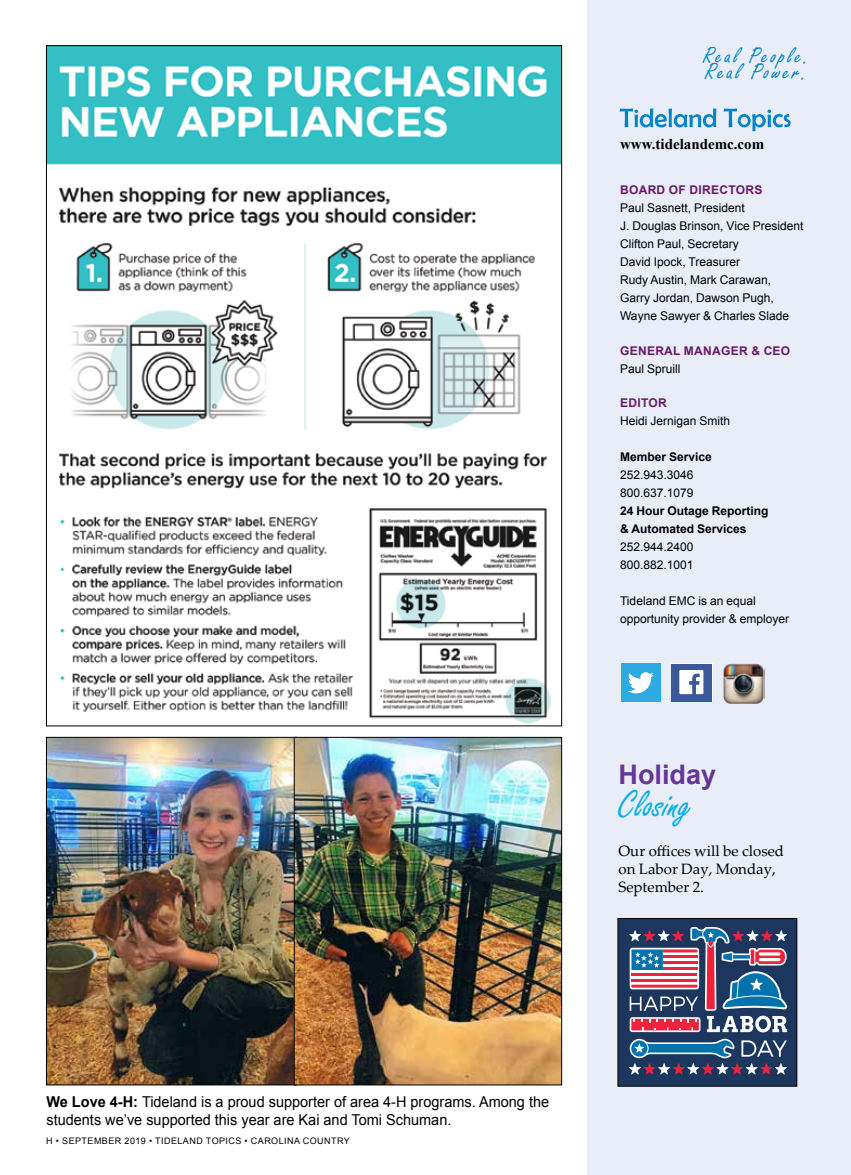
<style>
.page{position:relative;width:851px;height:1175px;background:#fff}
.page>*{position:absolute;margin:0;border:0;box-sizing:border-box;transform-origin:0 0}
.t1{font:40.5px "Freestyle Script";color:#00aee6}
.t2{font:700 27px "Arial";color:#643695}
.t3{font:24px "Freestyle Script";letter-spacing:.1em;color:#0083ca}
.t4{font:15px/18px "Arial";color:#000}
.t5{font:15px/18.1px "Palatino Linotype";color:#000}
.t6{font:700 15px "Times New Roman";color:#000}
.t7{font:12px/18px "Arial";color:#000}
.t8{font:700 12px/18px "Arial";color:#000}
.t9{font:700 12px "Arial";letter-spacing:.025em;color:#681a66}
.t10{font:9px "Arial";letter-spacing:.05em;color:#000}
.s1{font-weight:700}
</style>
<div class="page">
<div style="left:587px;top:0;width:263px;height:1174px;background:#e9edf7"></div>
<svg style="left:619px;top:108px;width:171px;height:23px"></svg>
<img style="left:723px;top:663px;width:41px;height:41px">
<div style="left:621px;top:663px;width:39px;height:39px;background:#2caae1"></div>
<svg style="left:628px;top:672px;width:25px;height:21px"></svg>
<div style="left:671px;top:663px;width:41px;height:39px;background:#3b5999"></div>
<svg style="left:679px;top:670px;width:24px;height:24px"></svg>
<img style="left:48px;top:47px;width:512px;height:677px">
<img style="left:48px;top:739px;width:512px;height:344px">
<div style="left:46px;top:737px;width:251px;height:348px;border:1px solid #000"></div>
<div style="left:294px;top:737px;width:268px;height:348px;border:1px solid #000"></div>
<div style="left:618px;top:918px;width:178px;height:168px;background:#1c365e"></div>
<svg style="left:629px;top:1038px;width:157px;height:36px"></svg>
<svg style="left:629px;top:927px;width:158px;height:105px"></svg>
<div style="left:617px;top:918px;width:180px;height:168px;border:1px solid #000"></div>
<h3 class="t3" style="left:703px;top:43px;width:108px">Real People.</h3>
<h3 class="t3" style="left:705px;top:59px;width:104px">Real Power.</h3>
<p class="t6" style="left:620px;top:134px;width:146px">www.tidelandemc.com</p>
<p class="t9" style="left:620px;top:182px;width:144px">BOARD OF DIRECTORS</p>
<p class="t7" style="left:620px;top:199px;width:185px">Paul Sasnett, President<br>J. Douglas Brinson, Vice President<br>Clifton Paul, Secretary<br>David Ipock, Treasurer<br>Rudy Austin, Mark Carawan,<br>Garry Jordan, Dawson Pugh,<br>Wayne Sawyer &amp; Charles Slade</p>
<p class="t9" style="left:620px;top:342px;width:172px">GENERAL MANAGER &amp; CEO</p>
<p class="t7" style="left:620px;top:359px;width:62px">Paul Spruill</p>
<p class="t9" style="left:620px;top:395px;width:48px">EDITOR</p>
<p class="t7" style="left:620px;top:412px;width:112px">Heidi Jernigan Smith</p>
<p class="t8" style="left:620px;top:448px;width:93px">Member Service</p>
<p class="t7" style="left:620px;top:466px;width:75px">252.943.3046<br>800.637.1079</p>
<p class="t8" style="left:620px;top:502px;width:150px">24 Hour Outage Reporting &amp; Automated Services</p>
<p class="t7" style="left:620px;top:538px;width:75px">252.944.2400<br>800.882.1001</p>
<p class="t7" style="left:620px;top:592px;width:171px">Tideland EMC is an equal opportunity provider &amp; employer</p>
<h2 class="t2" style="left:618px;top:756px;width:99px">Holiday</h2>
<h1 class="t1" style="left:618px;top:782px;width:75px">Closing</h1>
<p class="t5" style="left:618px;top:841px;width:167px">Our offices will be closed on Labor Day, Monday,<br>September 2.</p>
<p class="t4" style="left:46px;top:1093px;width:504px"><span class="s1">We Love 4-H:</span> Tideland is a proud supporter of area 4-H programs. Among the students we’ve supported this year are Kai and Tomi Schuman.</p>
<p class="t10" style="left:46px;top:1135px;width:305px">H • SEPTEMBER 2019 • TIDELAND TOPICS • CAROLINA COUNTRY</p>
</div>
